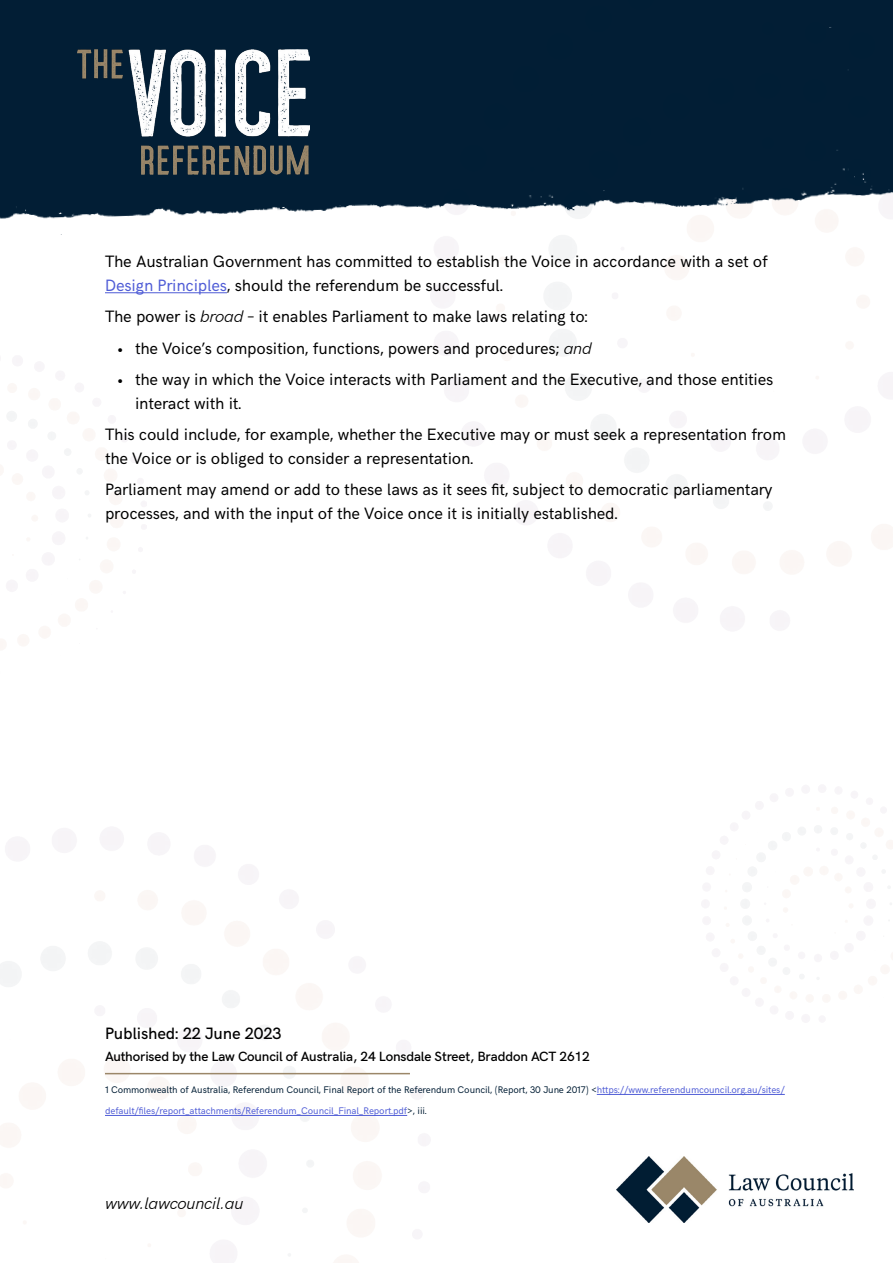
<style>
.page{position:relative;width:893px;height:1263px;background:#fff}
.page>*{position:absolute;margin:0;border:0;box-sizing:border-box;transform-origin:0 0}
.t1{font:16.5px/24px "HK Grotesk";letter-spacing:-.01em;color:#000}
.t2{font:500 16.5px "HK Grotesk";letter-spacing:-.01em;color:#000}
.t3{font:italic 16.5px "HK Grotesk";letter-spacing:-.01em;color:#000}
.t4{font:600 13.5px "HK Grotesk";letter-spacing:-.01em;color:#000}
.t5{font:9.6px/21px "HK Grotesk";letter-spacing:-.01em;color:#4f5cd6}
.s1{color:#4f5cd6}
.s2{font-style:italic}
.s3{color:#001d34}
</style>
<div class="page">
<img style="left:0;top:0;width:893px;height:251px">
<img style="left:77px;top:50px;width:233px;height:124px">
<img style="left:616px;top:1157px;width:237px;height:65px">
<hr style="left:105px;top:292px;width:122px;height:1px;background:#4f5cd6">
<hr style="left:597px;top:1094px;width:188px;height:1px;background:#4f5cd6">
<hr style="left:105px;top:1115px;width:302px;height:1px;background:#4f5cd6">
<hr style="left:105px;top:1073px;width:305px;height:1px;background:#9b8769">
<p class="t1" style="left:105px;top:248px;width:664px">The Australian Government has committed to establish the Voice in accordance with a set of<br><span class="s1">Design Principles</span>, should the referendum be successful.</p>
<p class="t1" style="left:105px;top:303px;width:484px">The power is <span class="s2">broad</span> – it enables Parliament to make laws relating to:</p>
<p class="t1" style="left:117px;top:335px;width:476px">• the Voice’s composition, functions, powers and procedures; <span class="s2">and</span></p>
<p class="t1" style="left:135px;top:366px;width:640px;text-indent:-18px">• the way in which the Voice interacts with Parliament and the Executive, and those entities interact with it.</p>
<p class="t1" style="left:105px;top:421px;width:682px">This could include, for example, whether the Executive may or must seek a representation from the Voice or is obliged to consider a representation.</p>
<p class="t1" style="left:105px;top:476px;width:669px">Parliament may amend or add to these laws as it sees fit, subject to democratic parliamentary processes, and with the input of the Voice once it is initially established.</p>
<p class="t2" style="left:105px;top:1021px;width:178px">Published: 22 June 2023</p>
<p class="t4" style="left:105px;top:1046px;width:486px">Authorised by the Law Council of Australia, 24 Lonsdale Street, Braddon ACT 2612</p>
<p class="t5" style="left:105px;top:1079px;width:681px"><span class="s3">1 Commonwealth of Australia, Referendum Council, Final Report of the Referendum Council, (Report, 30 June 2017) &lt;</span>https://www.referendumcouncil.org.au/sites/ default/files/report_attachments/Referendum_Council_Final_Report.pdf<span class="s3">&gt;, iii.</span></p>
<p class="t3" style="left:105px;top:1191px;width:140px">www.lawcouncil.au</p>
</div>
